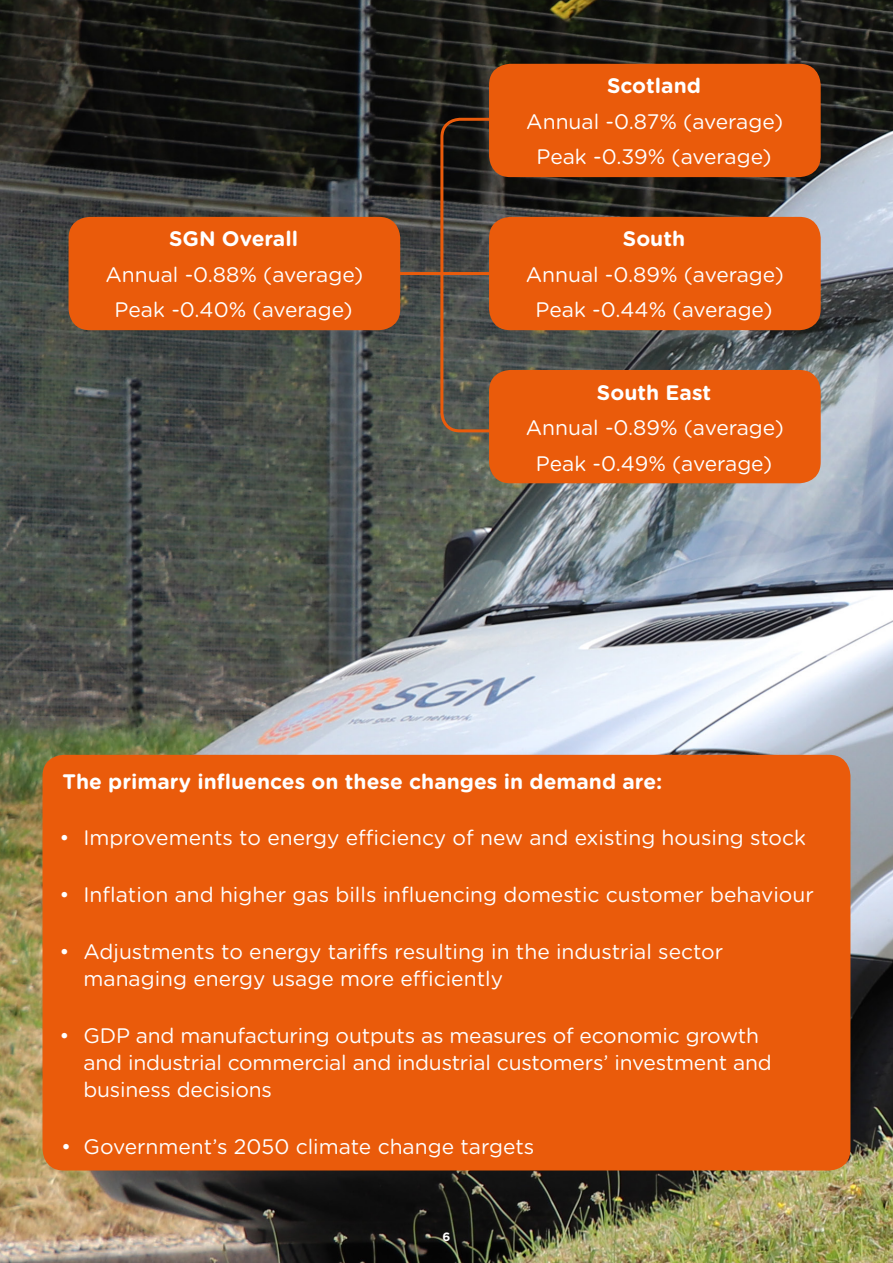
<style>
.page{position:relative;width:893px;height:1263px;background:#fff}
.page>*{position:absolute;margin:0;border:0;box-sizing:border-box;transform-origin:0 0}
.t1{font:21px/35.5px "Gotham Rounded";color:#fff;text-align:center}
.t2{font:700 21px "Gotham Rounded";color:#fff}
.t3{font:700 12px "Gotham Rounded";color:#fff}
</style>
<div class="page">
<img style="left:0;top:0;width:893px;height:1263px">
<div style="left:43px;top:755px;width:807px;height:415px;background:#ea5b0b;border-radius:21px"></div>
<svg style="left:439px;top:116px;width:97px;height:318px;background:#48423b"></svg>
<div style="left:489px;top:64px;width:332px;height:113px;background:#ea5b0b;border-radius:21px"></div>
<div style="left:489px;top:217px;width:332px;height:113px;background:#ea5b0b;border-radius:21px"></div>
<div style="left:489px;top:370px;width:332px;height:113px;background:#ea5b0b;border-radius:21px"></div>
<hr style="left:350px;top:272px;width:144px;height:3px;background:#ea5b0b">
<div style="left:69px;top:217px;width:331px;height:113px;background:#ea5b0b;border-radius:21px"></div>
<p class="t2" style="left:169px;top:224px;width:130px">SGN Overall</p>
<p class="t1" style="left:105px;top:256px;width:259px">Annual -0.88% (average)<br>Peak -0.40% (average)</p>
<p class="t2" style="left:607px;top:71px;width:95px">Scotland</p>
<p class="t1" style="left:526px;top:103px;width:258px">Annual -0.87% (average)<br>Peak -0.39% (average)</p>
<p class="t2" style="left:623px;top:224px;width:64px">South</p>
<p class="t1" style="left:526px;top:256px;width:260px">Annual -0.89% (average)<br>Peak -0.44% (average)</p>
<p class="t2" style="left:597px;top:377px;width:116px">South East</p>
<p class="t1" style="left:526px;top:409px;width:260px">Annual -0.89% (average)<br>Peak -0.49% (average)</p>
<p class="t2" style="left:63px;top:766px;width:601px">The primary influences on these changes in demand are:</p>
<p class="t1" style="left:60px;top:819px;width:748px">• Improvements to energy efficiency of new and existing housing stock</p>
<p class="t1" style="left:60px;top:876px;width:756px">• Inflation and higher gas bills influencing domestic customer behaviour</p>
<p class="t1" style="left:84px;top:937px;width:641px;line-height:27px;text-align:left;text-indent:-24px">• Adjustments to energy tariffs resulting in the industrial sector managing energy usage more efficiently</p>
<p class="t1" style="left:84px;top:1021px;width:690px;line-height:27px;text-align:left;text-indent:-24px">• GDP and manufacturing outputs as measures of economic growth and industrial commercial and industrial customers’ investment and business decisions</p>
<p class="t1" style="left:61px;top:1127px;width:475px">• Government’s 2050 climate change targets</p>
<p class="t3" style="left:442px;top:1228px;width:9px">6</p>
</div>
